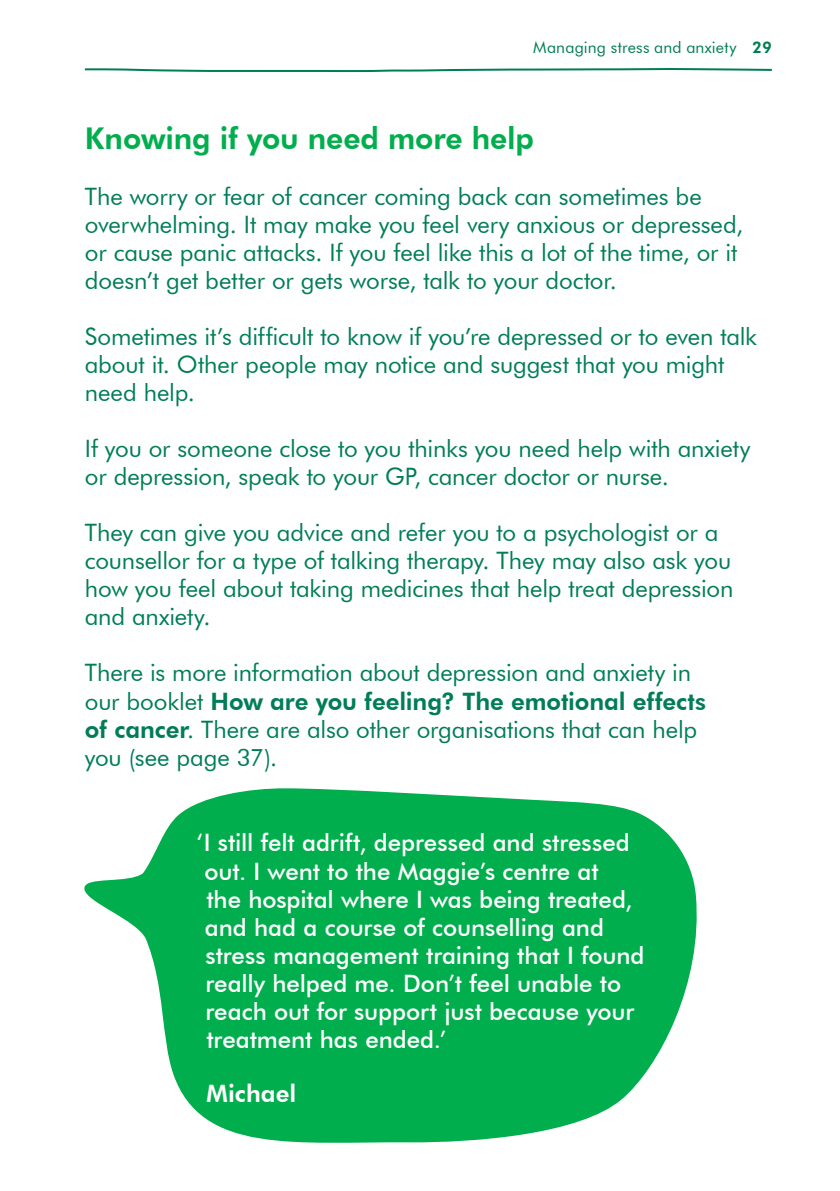
<style>
.page{position:relative;width:840px;height:1191px;background:#fff}
.page>*{position:absolute;margin:0;border:0;box-sizing:border-box;transform-origin:0 0}
.t1{font:800 30px "Futura BT";letter-spacing:-.005em;color:#00ae4d}
.t2{font:24px/28px "Futura BT";letter-spacing:-.005em;color:#007d57}
.t3{font:500 24px/28px "Futura BT";color:#fff}
.t4{font:800 24px "Futura BT";color:#fff}
.t5{font:16px "Futura BT";letter-spacing:.015em;color:#007d57}
.s1{font-weight:800}
</style>
<div class="page">
<svg style="left:84px;top:68px;width:688px;height:5px"></svg>
<svg style="left:84px;top:788px;width:613px;height:355px;fill:#00ae4d"></svg>
<p class="t5" style="left:533px;top:38px;width:240px">Managing stress and anxiety <span class="s1">29</span></p>
<p class="t1" style="left:85px;top:120px;width:450px">Knowing if you need more help</p>
<p class="t2" style="left:85px;top:182px;width:659px">The worry or fear of cancer coming back can sometimes be overwhelming. It may make you feel very anxious or depressed, or cause panic attacks. If you feel like this a lot of the time, or it doesn’t get better or gets worse, talk to your doctor.</p>
<p class="t2" style="left:85px;top:322px;width:673px">Sometimes it’s difficult to know if you’re depressed or to even talk about it. Other people may notice and suggest that you might need help.</p>
<p class="t2" style="left:85px;top:434px;width:666px">If you or someone close to you thinks you need help with anxiety or depression, speak to your GP, cancer doctor or nurse.</p>
<p class="t2" style="left:85px;top:518px;width:649px">They can give you advice and refer you to a psychologist or a counsellor for a type of talking therapy. They may also ask you how you feel about taking medicines that help treat depression and anxiety.</p>
<p class="t2" style="left:85px;top:659px;width:622px">There is more information about depression and anxiety in our booklet <span class="s1">How are you feeling? The emotional effects of cancer</span>. There are also other organisations that can help you (see page 37).</p>
<p class="t3" style="left:204px;top:828px;width:441px;text-indent:-8px">‘I still felt adrift, depressed and stressed out. I went to the Maggie’s centre at<br>the hospital where I was being treated, and had a course of counselling and stress management training that I found really helped me. Don’t feel unable to reach out for support just because your treatment has ended.’</p>
<p class="t4" style="left:206px;top:1078px;width:91px">Michael</p>
</div>
